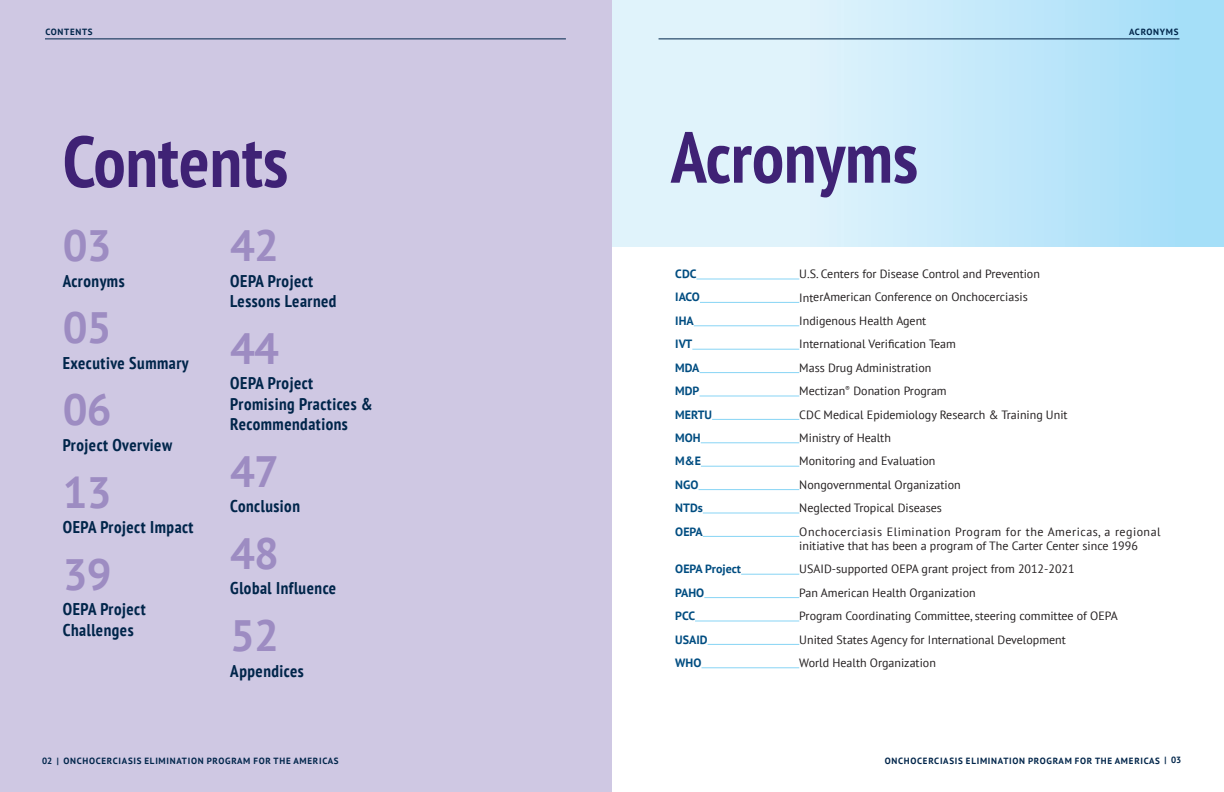
<style>
.page{position:relative;width:1224px;height:792px;background:#fff}
.page>*{position:absolute;margin:0;border:0;box-sizing:border-box;transform-origin:0 0}
.t1{font:700 condensed 72px "PT Sans";color:#3f2275}
.t2{font:700 43.8px "PT Sans";letter-spacing:-.02em;color:#9d8cc2}
.t3{font:700 condensed 17px/20.4px "PT Sans";letter-spacing:.03em;color:#00254a}
.t4{font:12px "PT Sans";color:#231f20}
.t5{font:12px/14.4px "PT Sans";letter-spacing:.03em;color:#231f20}
.t6{font:700 12px "PT Sans";color:#014d81}
.t7{font:700 9px "PT Sans";letter-spacing:.08em;color:#00254a}
</style>
<div class="page">
<div style="left:612px;top:0;width:612px;height:247px;background:linear-gradient(to right,#eef8fc,#a6dff9)"></div>
<div style="left:0;top:0;width:612px;height:792px;background:#cfc8e3"></div>
<hr style="left:696px;top:279px;width:103px;height:1px;background:#87d4f5">
<hr style="left:700px;top:302px;width:99px;height:1px;background:#87d4f5">
<hr style="left:694px;top:325px;width:105px;height:1px;background:#87d4f5">
<hr style="left:692px;top:349px;width:107px;height:1px;background:#87d4f5">
<hr style="left:700px;top:372px;width:99px;height:1px;background:#87d4f5">
<hr style="left:700px;top:396px;width:99px;height:1px;background:#87d4f5">
<hr style="left:712px;top:419px;width:87px;height:1px;background:#87d4f5">
<hr style="left:701px;top:442px;width:98px;height:1px;background:#87d4f5">
<hr style="left:701px;top:466px;width:98px;height:1px;background:#87d4f5">
<hr style="left:699px;top:489px;width:100px;height:1px;background:#87d4f5">
<hr style="left:703px;top:513px;width:96px;height:1px;background:#87d4f5">
<hr style="left:703px;top:536px;width:96px;height:1px;background:#87d4f5">
<hr style="left:741px;top:574px;width:58px;height:1px;background:#87d4f5">
<hr style="left:704px;top:597px;width:95px;height:1px;background:#87d4f5">
<hr style="left:695px;top:621px;width:104px;height:1px;background:#87d4f5">
<hr style="left:708px;top:644px;width:91px;height:1px;background:#87d4f5">
<hr style="left:701px;top:667px;width:98px;height:1px;background:#87d4f5">
<hr style="left:45px;top:38px;width:521px;height:1px;background:#00254a">
<hr style="left:659px;top:38px;width:520px;height:1px;background:#00254a">
<p class="t7" style="left:45px;top:26px;width:13px">CONTENTS</p>
<p class="t7" style="left:1129px;top:26px;width:10px">ACRON</p>
<p class="t7" style="left:1160px;top:26px;width:13px">YMS</p>
<h1 class="t1" style="left:63px;top:114px;width:227px">Contents</h1>
<h1 class="t1" style="left:671px;top:110px;width:249px">Acronyms</h1>
<h2 class="t2" style="left:63px;top:217px;width:50px">03</h2>
<h3 class="t3" style="left:63px;top:270px;width:63px">Acronyms</h3>
<h2 class="t2" style="left:63px;top:299px;width:50px">05</h2>
<h3 class="t3" style="left:63px;top:352px;width:128px">Executive Summary</h3>
<h2 class="t2" style="left:63px;top:381px;width:50px">06</h2>
<h3 class="t3" style="left:63px;top:435px;width:111px">Project Overview</h3>
<h2 class="t2" style="left:63px;top:463px;width:50px">13</h2>
<h3 class="t3" style="left:63px;top:517px;width:132px">OEPA Project Impact</h3>
<h2 class="t2" style="left:63px;top:545px;width:50px">39</h2>
<h3 class="t3" style="left:63px;top:599px;width:84px">OEPA Project<br>Challenges</h3>
<h2 class="t2" style="left:230px;top:217px;width:50px">42</h2>
<h3 class="t3" style="left:230px;top:270px;width:108px">OEPA Project<br>Lessons Learned</h3>
<h2 class="t2" style="left:230px;top:319px;width:50px">44</h2>
<h3 class="t3" style="left:230px;top:373px;width:144px">OEPA Project<br>Promising Practices &amp;<br>Recommendations</h3>
<h2 class="t2" style="left:230px;top:442px;width:50px">47</h2>
<h3 class="t3" style="left:230px;top:496px;width:71px">Conclusion</h3>
<h2 class="t2" style="left:230px;top:524px;width:50px">48</h2>
<h3 class="t3" style="left:230px;top:578px;width:107px">Global Influence</h3>
<h2 class="t2" style="left:230px;top:606px;width:50px">52</h2>
<h3 class="t3" style="left:230px;top:660px;width:75px">Appendices</h3>
<p class="t6" style="left:675px;top:266px;width:23px">CDC</p>
<p class="t4" style="left:799px;top:266px;width:242px">U.S. Centers for Disease Control and Prevention</p>
<p class="t6" style="left:675px;top:289px;width:26px">IACO</p>
<p class="t4" style="left:799px;top:290px;width:230px">InterAmerican Conference on Onchocerciasis</p>
<p class="t6" style="left:675px;top:313px;width:20px">IHA</p>
<p class="t4" style="left:799px;top:313px;width:129px">Indigenous Health Agent</p>
<p class="t6" style="left:675px;top:336px;width:19px">IVT</p>
<p class="t4" style="left:799px;top:336px;width:158px">International Verification Team</p>
<p class="t6" style="left:675px;top:360px;width:26px">MDA</p>
<p class="t4" style="left:799px;top:360px;width:134px">Mass Drug Administration</p>
<p class="t6" style="left:675px;top:383px;width:26px">MDP</p>
<p class="t4" style="left:799px;top:383px;width:149px">Mectizan<sup>®</sup> Donation Program</p>
<p class="t6" style="left:675px;top:406px;width:38px">MERTU</p>
<p class="t4" style="left:799px;top:407px;width:270px">CDC Medical Epidemiology Research &amp; Training Unit</p>
<p class="t6" style="left:675px;top:430px;width:27px">MOH</p>
<p class="t4" style="left:799px;top:430px;width:93px">Ministry of Health</p>
<p class="t6" style="left:675px;top:453px;width:27px">M&amp;E</p>
<p class="t4" style="left:799px;top:453px;width:138px">Monitoring and Evaluation</p>
<p class="t6" style="left:675px;top:477px;width:25px">NGO</p>
<p class="t4" style="left:799px;top:477px;width:163px">Nongovernmental Organization</p>
<p class="t6" style="left:675px;top:500px;width:29px">NTDS</p>
<p class="t4" style="left:799px;top:500px;width:144px">Neglected Tropical Diseases</p>
<p class="t6" style="left:675px;top:523px;width:29px">OEPA</p>
<p class="t5" style="left:799px;top:524px;width:363px">Onchocerciasis Elimination Program for the Americas, a regional initiative that has been a program of The Carter Center since 1996</p>
<p class="t6" style="left:675px;top:561px;width:67px">OEPA PROJECT</p>
<p class="t4" style="left:799px;top:561px;width:277px">USAID-supported OEPA grant project from 2012-2021</p>
<p class="t6" style="left:675px;top:585px;width:31px">PAHO</p>
<p class="t4" style="left:799px;top:585px;width:178px">Pan American Health Organization</p>
<p class="t6" style="left:675px;top:608px;width:21px">PCC</p>
<p class="t4" style="left:799px;top:608px;width:320px">Program Coordinating Committee, steering committee of OEPA</p>
<p class="t6" style="left:675px;top:631px;width:34px">USAID</p>
<p class="t4" style="left:799px;top:632px;width:268px">United States Agency for International Development</p>
<p class="t6" style="left:675px;top:655px;width:28px">WHO</p>
<p class="t4" style="left:799px;top:655px;width:138px">World Health Organization</p>
<p class="t7" style="left:42px;top:755px;width:298px">02 | ONCHOCERCIASIS ELIMINATION PROGRAM FOR THE AMERICAS</p>
<p class="t7" style="left:885px;top:755px;width:298px">ONCHOCERCIASIS ELIMINATION PROGRAM FOR THE AMERICAS | 03</p>
</div>
